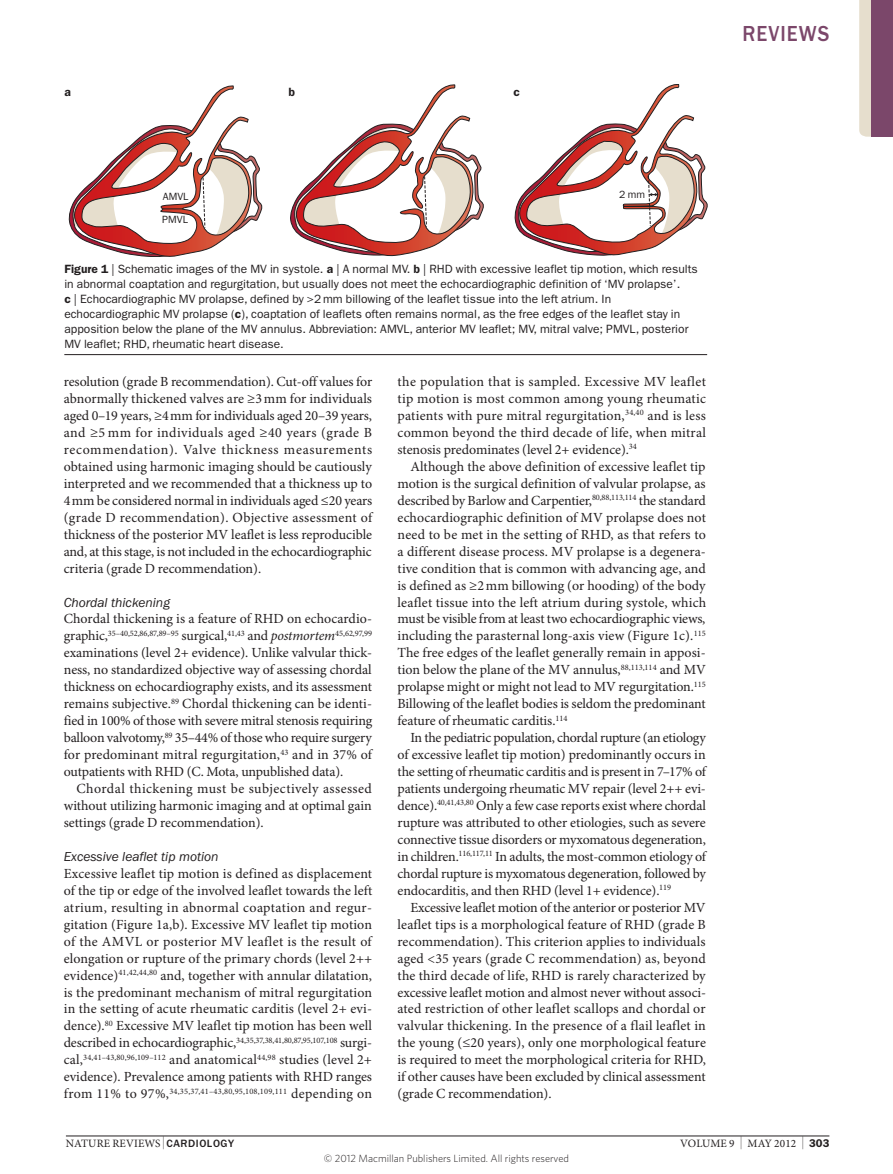
<style>
.page{position:relative;width:893px;height:1174px;background:#fff}
.page>*{position:absolute;margin:0;border:0;box-sizing:border-box;transform-origin:0 0}
.t1{font:500 22.5px "ITC Franklin Gothic Std";letter-spacing:.05em;color:#7b476a;scale:.9 1}
.Body_text{font:13.95px/17px "Minion Pro";letter-spacing:-.005em;color:#231f20;text-align:justify}
.Body_first{font:13.95px/17px "Minion Pro";letter-spacing:.005em;color:#231f20;text-align:justify}
.Head_3{font:italic 13.5px "ITC Franklin Gothic Std";letter-spacing:-.005em;color:#231f20}
.Figure_caption{font:12px/15px "ITC Franklin Gothic Std Book 2";color:#231f20}
.t2{font:600 12px "ITC Franklin Gothic Std";color:#231f20}
.t3{font:11.25px "Minion Pro";letter-spacing:.01em;color:#231f20}
.t4{font:300 10.5px "Whitney";color:#231f20}
.t5{font:10.5px/22.4px "ITC Franklin Gothic Std";color:#231f20}
.Body_first-2{font:8.4px "Minion Pro";letter-spacing:-.01em;color:#231f20}
.Body_first-3{font:8.4px "Minion Pro";letter-spacing:.01em;color:#231f20}
.s1{font-family:"ITC Franklin Gothic Std";font-weight:600}
.s2{font-size:13.95px}
.s3{font-style:italic;font-size:13.95px}
.s4{font-size:12.9px}
.s5{font-family:"ITC Franklin Gothic Std";font-weight:500;font-size:10.95px}
</style>
<div class="page">
<hr style="left:66px;top:1135px;width:763px;height:1px;background:#231f20">
<hr style="left:64px;top:354px;width:643px;height:1px;background:#231f20">
<svg style="left:290px;top:84px;width:194px;height:173px"></svg>
<svg style="left:69px;top:85px;width:194px;height:172px"></svg>
<svg style="left:514px;top:84px;width:194px;height:172px"></svg>
<svg style="left:859px;top:0;width:13px;height:137px;background:#ded3c6"></svg>
<div style="left:872px;top:0;width:21px;height:137px;background:#7b476a"></div>
<p class="t2" style="left:64px;top:84px;width:8px">a</p>
<p class="t2" style="left:288px;top:84px;width:8px">b</p>
<p class="t2" style="left:513px;top:84px;width:8px">c</p>
<h1 class="t1" style="left:742px;top:21px;width:98px">REVIEWS</h1>
<p class="t5" style="left:162px;top:186px;width:28px">AMVL<br>PMVL</p>
<p class="t5" style="left:619px;top:183px;width:28px">2mm</p>
<p class="Figure_caption" style="left:64px;top:261px;width:635px"><span class="s1">Figure 1</span> | Schematic images of the MV in systole. <span class="s1">a</span> | A normal MV. <span class="s1">b</span> | RHD with excessive leaflet tip motion, which results in abnormal coaptation and regurgitation, but usually does not meet the echocardiographic definition of ‘MV prolapse’.<br><span class="s1">c</span> | Echocardiographic MV prolapse, defined by &gt;2 mm billowing of the leaflet tissue into the left atrium. In echocardiographic MV prolapse (<span class="s1">c</span>), coaptation of leaflets often remains normal, as the free edges of the leaflet stay in apposition below the plane of the MV annulus. Abbreviation: AMVL, anterior MV leaflet; MV, mitral valve; PMVL, posterior MV leaflet; RHD, rheumatic heart disease.</p>
<p class="Body_text" style="left:64px;top:374px;width:310px">resolution (grade B recommendation). Cut-off values for abnormally thickened valves are ≥3mm for individuals aged 0–19 years, ≥4mm for individuals aged 20–39 years, and ≥5 mm for individuals aged ≥40 years (grade B recommendation). Valve thickness measurements obtained using harmonic imaging should be cautiously interpreted and we recommended that a thickness up to 4mm be considered normal in individuals aged ≤20 years (grade D recommendation). Objective assessment of thickness of the posterior MV leaflet is less reproducible and, at this stage, is not included in the echocardiographic criteria (grade D recommendation).</p>
<p class="Head_3" style="left:64px;top:594px;width:108px">Chordal thickening</p>
<p class="Body_first" style="left:64px;top:611px;width:310px">Chordal thickening is a feature of RHD on echocardio-</p>
<p class="Body_first-2" style="left:64px;top:628px;width:310px"><span class="s2">graphic,</span>35–40,52,86,87,89–95 <span class="s2">surgical,</span>41,43 <span class="s2">and</span> <span class="s3">postmortem</span>45,62,97,99</p>
<p class="Body_first" style="left:64px;top:645px;width:310px">examinations (level 2+ evidence). Unlike valvular thick&shy;ness, no standardized objective way of assessing chordal thickness on echocardiography exists, and its assessment remains subjective.<sup>89</sup> Chordal thickening can be identi&shy;fied in 100% of those with severe mitral stenosis requiring balloon valvotomy,<sup>89</sup> 35–44% of those who require surgery for predominant mitral regurgitation,<sup>43</sup> and in 37% of outpatients with RHD (C. Mota, unpublished data).</p>
<p class="Body_text" style="left:64px;top:780px;width:310px;text-indent:13px">Chordal thickening must be subjectively assessed without utilizing harmonic imaging and at optimal gain settings (grade D recommendation).</p>
<p class="Head_3" style="left:64px;top:849px;width:156px">Excessive leaflet tip motion</p>
<p class="Body_first" style="left:64px;top:865px;width:310px;text-align:left">Excessive leaflet tip motion is defined as displacement of the tip or edge of the involved leaflet towards the left atrium, resulting in abnormal coaptation and regur&shy;gitation (Figure 1a,b). Excessive MV leaflet tip motion of the AMVL or posterior MV leaflet is the result of elongation or rupture of the primary chords (level 2++ evidence)<sup>41,42,44,80</sup> and, together with annular dilatation, is the predominant mechanism of mitral regurgitation in the setting of acute rheumatic carditis (level 2+ evi&shy;dence).<sup>80</sup> Excessive MV leaflet tip motion has been well described in echocardiographic,<sup>34,35,37,38,41,80,87,95,107,108</sup> surgi&shy;cal,<sup>34,41–43,80,96,109–112</sup> and anatomical<sup>44,98</sup> studies (level 2+ evidence). Prevalence among patients with RHD ranges</p>
<p class="Body_first-3" style="left:64px;top:1086px;width:310px"><span class="s2">from 11% to 97%,</span>34,35,37,41–43,80,95,108,109,111 <span class="s2">depending on</span></p>
<p class="Body_first" style="left:398px;top:374px;width:310px">the population that is sampled. Excessive MV leaflet tip motion is most common among young rheumatic patients with pure mitral regurgitation,<sup>34,40</sup> and is less common beyond the third decade of life, when mitral stenosis predominates (level 2+ evidence).<sup>34</sup></p>
<p class="Body_text" style="left:398px;top:458px;width:310px;text-indent:13px">Although the above definition of excessive leaflet tip motion is the surgical definition of valvular prolapse, as described by Barlow and Carpentier,<sup>80,88,113,114</sup> the standard echocardiographic definition of MV prolapse does not need to be met in the setting of RHD, as that refers to a different disease process. MV prolapse is a degenera&shy;tive condition that is common with advancing age, and is defined as ≥2 mm billowing (or hooding) of the body leaflet tissue into the left atrium during systole, which must be visible from at least two echocardiographic views, including the parasternal long-axis view (Figure 1c).<sup>115<br></sup>The free edges of the leaflet generally remain in apposi&shy;tion below the plane of the MV annulus,<sup>88,113,114</sup> and MV prolapse might or might not lead to MV regurgitation.<sup>115<br></sup>Billowing of the leaflet bodies is seldom the predominant feature of rheumatic carditis.<sup>114</sup></p>
<p class="Body_text" style="left:398px;top:730px;width:310px;text-indent:13px">In the pediatric population, chordal rupture (an etiology of excessive leaflet tip motion) predominantly occurs in the setting of rheumatic carditis and is present in 7–17% of patients undergoing rheumatic MV repair (level 2++ evi&shy;dence).<sup>40,41,43,80</sup> Only a few case reports exist where chordal rupture was attributed to other etiologies, such as severe connective tissue disorders or myxomatous degeneration, in children.<sup>116,117,11</sup> In adults, the most-common etiology of chordal rupture is myxomatous degeneration, followed by endocarditis, and then RHD (level 1+ evidence).<sup>119</sup></p>
<p class="Body_text" style="left:398px;top:899px;width:310px;text-indent:13px">Excessive leaflet motion of the anterior or posterior MV leaflet tips is a morphological feature of RHD (grade B recommendation). This criterion applies to individuals aged &lt;35 years (grade C recommendation) as, beyond the third decade of life, RHD is rarely characterized by excessive leaflet motion and almost never without associ&shy;ated restriction of other leaflet scallops and chordal or valvular thickening. In the presence of a flail leaflet in the young (≤20 years), only one morphological feature is required to meet the morphological criteria for RHD, if other causes have been excluded by clinical assessment (grade C recommendation).</p>
<p class="t3" style="left:66px;top:1136px;width:170px">NATURE REVIEWS <span class="s4">|</span> <span class="s5">CARDIOLOGY</span></p>
<p class="t3" style="left:680px;top:1136px;width:151px">VOLUME 9 <span class="s4">|</span> MAY 2012 <span class="s4">|</span> <span class="s1">303</span></p>
<p class="t4" style="left:324px;top:1151px;width:247px">© 2012 Macmillan Publishers Limited. All rights reserved</p>
</div>
